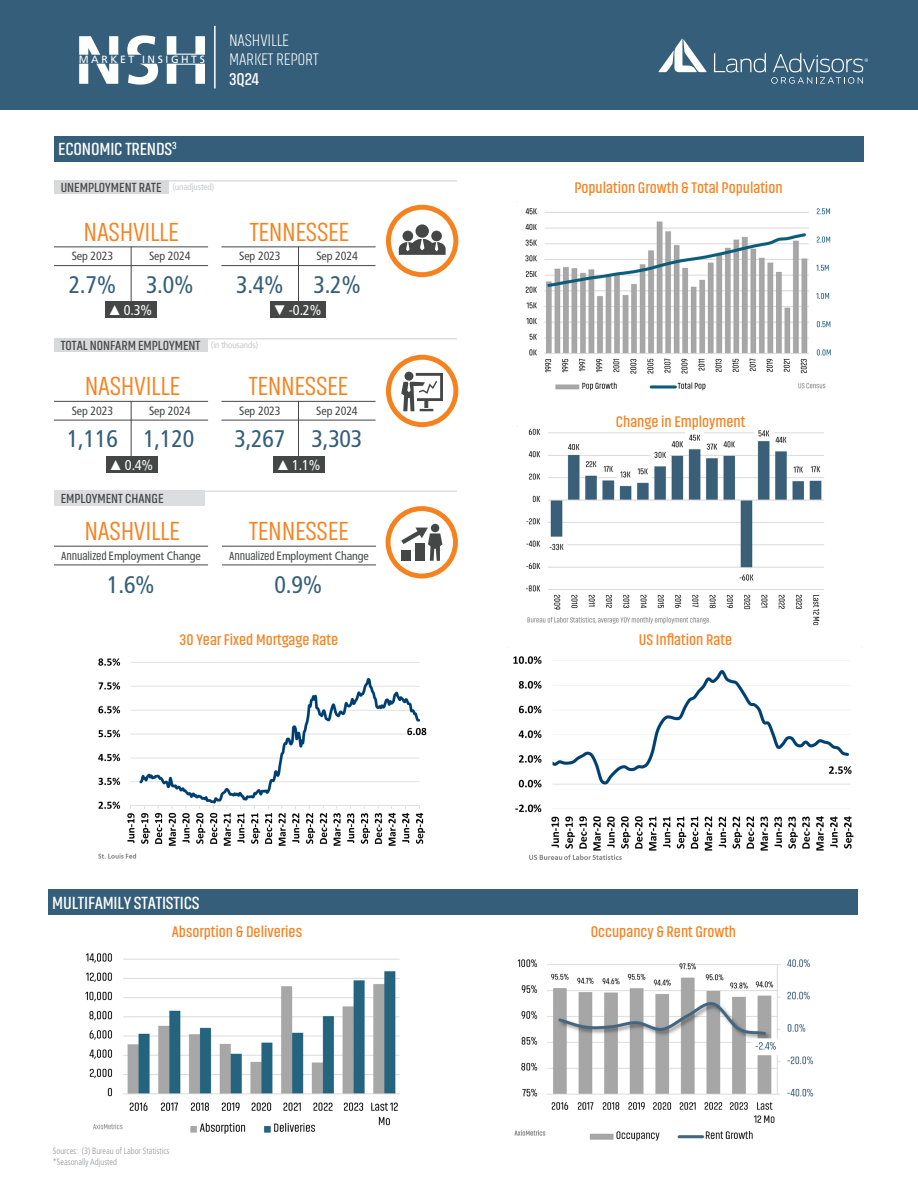
<style>
.page{position:relative;width:918px;height:1188px;background:#fff}
.page>*{position:absolute;margin:0;border:0;box-sizing:border-box;transform-origin:0 0}
.Body_Copy_Centered{font:300 27px "Akhand";letter-spacing:-.01em;color:#f58220}
.Body_Copy_Centered-2{font:condensed 24px "Frutiger LT Pro";letter-spacing:-.01em;color:#345e79}
.Body_Copy_01_Left{font:600 18px "Akhand";letter-spacing:-.01em;color:#fff}
.t1{font:200 17.4px "Akhand";letter-spacing:-.01em;color:#fff}
.t2{font:600 17.4px "Akhand";color:#fff}
.Body_Copy_Centered-3{font:600 15.75px "Akhand";color:#f58220}
.Stat_Rate_Indented_Centered{font:condensed 14.25px "Frutiger LT Pro";color:#fff}
.Subheadline_01_Left_Indented{font:600 13.5px "Akhand";color:#454646}
.Body_Copy_Centered-4{font:condensed 12px "Frutiger LT Pro";letter-spacing:-.01em;color:#454646}
.t3{font:10.5px "Frutiger LT Pro";letter-spacing:.245em;color:#fff}
.t4{font:300 condensed 9px "Frutiger LT Pro";color:#939598;scale:.93 1}
.t5{font:condensed 9px "Frutiger LT Pro";letter-spacing:-.01em;color:#c7c8ca}
.s1{font-family:"Arial Narrow";font-stretch:normal}
.s2{font-family:"Akhand";font-stretch:normal}
</style>
<div class="page">
<div style="left:0;top:0;width:918px;height:109px;background:#345e79"></div>
<svg style="left:714px;top:52px;width:154px;height:32px"></svg>
<svg style="left:659px;top:39px;width:48px;height:33px"></svg>
<hr style="left:214px;top:26px;width:2px;height:62px;background:#fff">
<div style="left:386px;top:205px;width:72px;height:72px;border:5px solid #f5821f;border-radius:50%"></div>
<svg style="left:399px;top:238px;width:47px;height:17px"></svg>
<div style="left:416px;top:224px;width:13px;height:14px;background:#454646;border-radius:50%"></div>
<div style="left:402px;top:231px;width:11px;height:10px;background:#454646;border-radius:50%"></div>
<div style="left:431px;top:231px;width:11px;height:10px;background:#454646;border-radius:50%"></div>
<div style="left:386px;top:506px;width:72px;height:73px;border:5px solid #f5821f;border-radius:50%"></div>
<svg style="left:401px;top:528px;width:41px;height:33px"></svg>
<div style="left:401px;top:550px;width:10px;height:11px;background:#454646"></div>
<div style="left:431px;top:524px;width:8px;height:8px;background:#454646;border-radius:50%"></div>
<div style="left:386px;top:355px;width:72px;height:72px;border:5px solid #f5821f;border-radius:50%"></div>
<svg style="left:401px;top:372px;width:42px;height:39px"></svg>
<svg style="left:79px;top:35px;width:126px;height:50px"></svg>
<hr style="left:54px;top:180px;width:403px;height:2px;background:#dcdddf">
<hr style="left:54px;top:338px;width:403px;height:2px;background:#dcdddf">
<hr style="left:54px;top:491px;width:403px;height:1px;background:#dcdddf">
<div style="left:54px;top:491px;width:151px;height:15px;background:#dcdddf"></div>
<hr style="left:54px;top:546px;width:154px;height:1px;background:#454646">
<hr style="left:54px;top:565px;width:154px;height:1px;background:#454646">
<hr style="left:222px;top:546px;width:154px;height:1px;background:#454646">
<hr style="left:222px;top:565px;width:154px;height:1px;background:#454646">
<img style="left:526px;top:428px;width:298px;height:198px">
<div style="left:105px;top:301px;width:52px;height:17px;background:#454646"></div>
<div style="left:270px;top:301px;width:56px;height:17px;background:#454646"></div>
<div style="left:54px;top:338px;width:153px;height:14px;background:#d8d9da"></div>
<div style="left:106px;top:456px;width:52px;height:17px;background:#454646"></div>
<div style="left:274px;top:456px;width:51px;height:17px;background:#454646"></div>
<img style="left:525px;top:208px;width:306px;height:183px">
<div style="left:54px;top:180px;width:115px;height:14px;background:#d8d9da"></div>
<div style="left:54px;top:136px;width:810px;height:26px;background:#345e79"></div>
<hr style="left:54px;top:420px;width:154px;height:1px;background:#454646">
<hr style="left:221px;top:420px;width:155px;height:1px;background:#454646">
<hr style="left:131px;top:401px;width:1px;height:55px;background:#454646">
<hr style="left:298px;top:401px;width:1px;height:55px;background:#454646">
<hr style="left:54px;top:401px;width:154px;height:1px;background:#454646">
<hr style="left:221px;top:401px;width:155px;height:1px;background:#454646">
<hr style="left:298px;top:247px;width:1px;height:55px;background:#454646">
<hr style="left:221px;top:246px;width:155px;height:1px;background:#454646">
<hr style="left:131px;top:247px;width:1px;height:55px;background:#454646">
<hr style="left:54px;top:246px;width:154px;height:1px;background:#454646">
<hr style="left:221px;top:265px;width:155px;height:1px;background:#454646">
<hr style="left:54px;top:265px;width:154px;height:1px;background:#454646">
<div style="left:48px;top:889px;width:810px;height:26px;background:#345e79"></div>
<img style="left:513px;top:656px;width:341px;height:204px">
<img style="left:98px;top:658px;width:329px;height:201px">
<img style="left:514px;top:959px;width:300px;height:182px">
<img style="left:85px;top:953px;width:315px;height:181px">
<p class="t3" style="left:79px;top:53px;width:128px">MARKET INSIGHTS</p>
<p class="t1" style="left:229px;top:31px;width:61px">NASHVILLE</p>
<p class="t1" style="left:229px;top:51px;width:91px">MARKET REPORT</p>
<p class="t2" style="left:229px;top:70px;width:31px">3Q24</p>
<p class="Body_Copy_01_Left" style="left:58px;top:140px;width:120px">ECONOMIC TRENDS<sup>3</sup></p>
<p class="Subheadline_01_Left_Indented" style="left:61px;top:180px;width:102px">UNEMPLOYMENT RATE</p>
<p class="t5" style="left:172px;top:182px;width:43px">(unadjusted)</p>
<p class="Body_Copy_Centered" style="left:84px;top:218px;width:97px">NASHVILLE</p>
<p class="Body_Copy_Centered-2" style="left:69px;top:270px;width:49px">2.7%</p>
<p class="Body_Copy_Centered" style="left:250px;top:218px;width:101px">TENNESSEE</p>
<p class="Body_Copy_Centered-4" style="left:72px;top:249px;width:43px">Sep 2023</p>
<p class="Body_Copy_Centered-4" style="left:149px;top:249px;width:43px">Sep 2024</p>
<p class="Body_Copy_Centered-4" style="left:239px;top:249px;width:43px">Sep 2023</p>
<p class="Body_Copy_Centered-4" style="left:316px;top:249px;width:43px">Sep 2024</p>
<p class="Body_Copy_Centered-2" style="left:146px;top:270px;width:49px">3.0%</p>
<p class="Body_Copy_Centered-2" style="left:236px;top:270px;width:49px">3.4%</p>
<p class="Body_Copy_Centered-2" style="left:313px;top:270px;width:49px">3.2%</p>
<p class="Stat_Rate_Indented_Centered" style="left:275px;top:302px;width:48px"><span class="s1">▼</span>-0.2%</p>
<p class="Stat_Rate_Indented_Centered" style="left:110px;top:302px;width:44px"><span class="s1">▲</span>0.3%</p>
<p class="Subheadline_01_Left_Indented" style="left:61px;top:338px;width:141px">TOTAL NONFARM EMPLOYMENT</p>
<p class="t5" style="left:211px;top:340px;width:49px">(in thousands)</p>
<p class="Body_Copy_Centered" style="left:85px;top:372px;width:97px">NASHVILLE</p>
<p class="Body_Copy_Centered-2" style="left:67px;top:425px;width:52px">1,116</p>
<p class="Body_Copy_Centered-2" style="left:312px;top:425px;width:52px">3,303</p>
<p class="Body_Copy_Centered" style="left:249px;top:372px;width:101px">TENNESSEE</p>
<p class="Body_Copy_Centered-2" style="left:235px;top:425px;width:52px">3,267</p>
<p class="Body_Copy_Centered-4" style="left:72px;top:403px;width:43px">Sep 2023</p>
<p class="Body_Copy_Centered-4" style="left:149px;top:403px;width:43px">Sep 2024</p>
<p class="Body_Copy_Centered-4" style="left:239px;top:403px;width:43px">Sep 2023</p>
<p class="Body_Copy_Centered-4" style="left:316px;top:403px;width:43px">Sep 2024</p>
<p class="Body_Copy_Centered-2" style="left:143px;top:425px;width:52px">1,120</p>
<p class="Stat_Rate_Indented_Centered" style="left:111px;top:456px;width:44px"><span class="s1">▲</span>0.4%</p>
<p class="Stat_Rate_Indented_Centered" style="left:278px;top:456px;width:44px"><span class="s1">▲</span>1.1%</p>
<p class="Subheadline_01_Left_Indented" style="left:61px;top:492px;width:104px">EMPLOYMENT CHANGE</p>
<p class="Body_Copy_Centered" style="left:85px;top:517px;width:97px">NASHVILLE</p>
<p class="Body_Copy_Centered" style="left:249px;top:518px;width:101px">TENNESSEE</p>
<p class="Body_Copy_Centered-2" style="left:275px;top:571px;width:49px">0.9%</p>
<p class="Body_Copy_Centered-4" style="left:61px;top:548px;width:141px"><span class="s2">Annualized</span> Employment Change</p>
<p class="Body_Copy_Centered-4" style="left:229px;top:548px;width:141px"><span class="s2">Annualized</span> Employment Change</p>
<p class="Body_Copy_Centered-2" style="left:107px;top:571px;width:49px">1.6%</p>
<p class="Body_Copy_Centered-3" style="left:574px;top:180px;width:210px">Population Growth &amp; Total Population</p>
<p class="Body_Copy_Centered-3" style="left:616px;top:413px;width:131px">Change in Employment</p>
<p class="Body_Copy_Centered-3" style="left:180px;top:631px;width:160px">30 Year Fixed Mortgage Rate</p>
<p class="Body_Copy_Centered-3" style="left:639px;top:631px;width:95px">US Inflation Rate</p>
<p class="Body_Copy_01_Left" style="left:52px;top:893px;width:149px">MULTIFAMILY STATISTICS</p>
<p class="Body_Copy_Centered-3" style="left:172px;top:924px;width:132px">Absorption &amp; Deliveries</p>
<p class="Body_Copy_Centered-3" style="left:591px;top:924px;width:147px">Occupancy &amp; Rent Growth</p>
<p class="t4" style="left:53px;top:1146px;width:127px">Sources: (3) Bureau of Labor Statistics</p>
<p class="t4" style="left:53px;top:1157px;width:71px">*Seasonally Adjusted</p>
</div>
